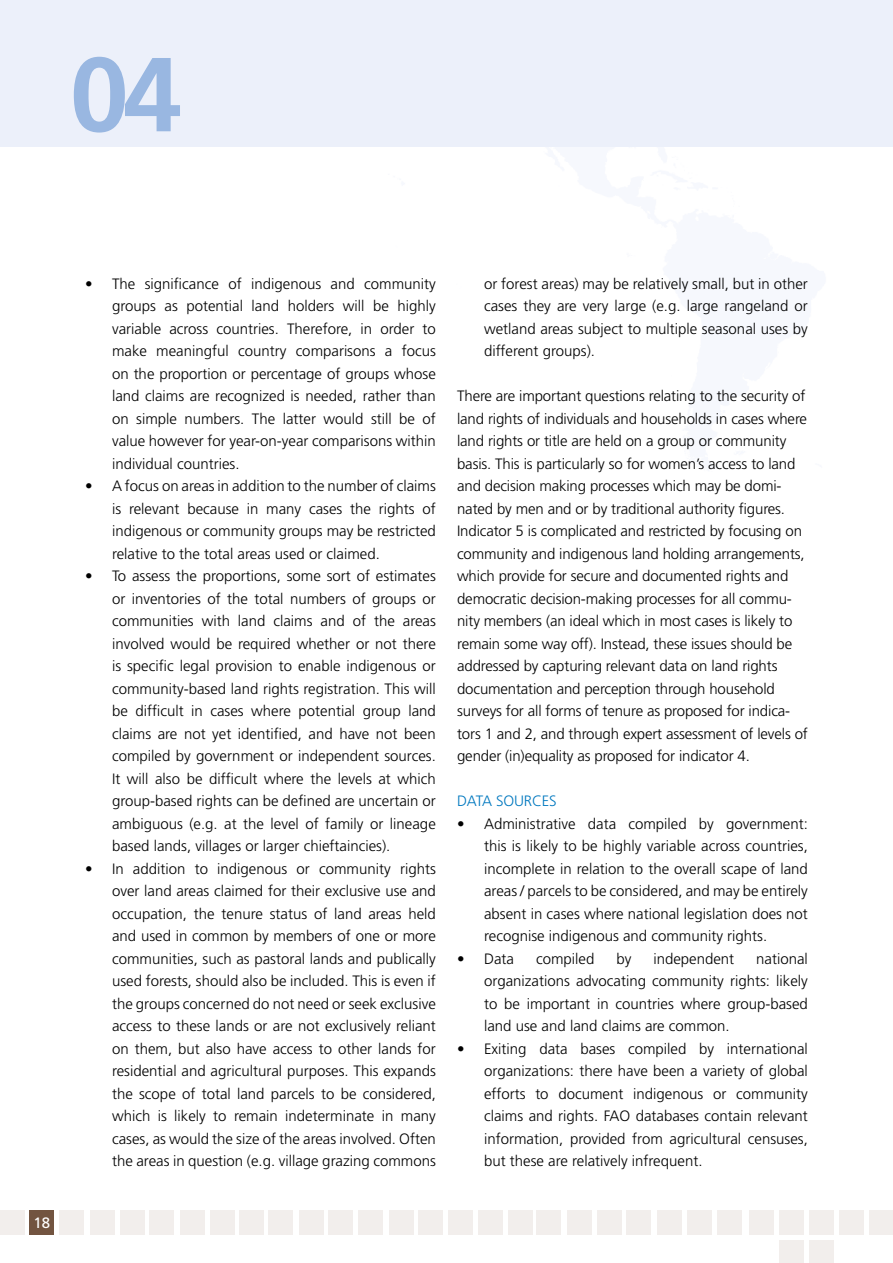
<style>
.page{position:relative;width:893px;height:1263px;background:#fff}
.page>*{position:absolute;margin:0;border:0;box-sizing:border-box;transform-origin:0 0}
.t1{font:700 105px "Frutiger";color:#99b7e1}
.t2{font:300 15px/22.5px "Frutiger";letter-spacing:-.01em;color:#000;text-align:justify}
.t3{font:300 15px "Frutiger LT";letter-spacing:-.01em;color:#0078bf}
.t4{font:15px "Frutiger";color:#fff}
</style>
<div class="page">
<div style="left:0;top:1210px;width:25px;height:25px;background:#f2eeec"></div>
<div style="left:180px;top:1210px;width:25px;height:25px;background:#f2eeec"></div>
<div style="left:389px;top:1210px;width:24px;height:25px;background:#f2eeec"></div>
<div style="left:657px;top:1210px;width:25px;height:25px;background:#f2eeec"></div>
<div style="left:210px;top:1210px;width:25px;height:25px;background:#f2eeec"></div>
<div style="left:478px;top:1210px;width:25px;height:25px;background:#f2eeec"></div>
<div style="left:418px;top:1210px;width:25px;height:25px;background:#f2eeec"></div>
<div style="left:687px;top:1210px;width:25px;height:25px;background:#f2eeec"></div>
<div style="left:59px;top:1210px;width:25px;height:25px;background:#f2eeec"></div>
<div style="left:268px;top:1210px;width:25px;height:25px;background:#f2eeec"></div>
<div style="left:536px;top:1210px;width:25px;height:25px;background:#f2eeec"></div>
<div style="left:239px;top:1210px;width:25px;height:25px;background:#f2eeec"></div>
<div style="left:508px;top:1210px;width:25px;height:25px;background:#f2eeec"></div>
<div style="left:448px;top:1210px;width:25px;height:25px;background:#f2eeec"></div>
<div style="left:717px;top:1210px;width:24px;height:25px;background:#f2eeec"></div>
<div style="left:90px;top:1210px;width:25px;height:25px;background:#f2eeec"></div>
<div style="left:299px;top:1210px;width:24px;height:25px;background:#f2eeec"></div>
<div style="left:567px;top:1210px;width:25px;height:25px;background:#f2eeec"></div>
<div style="left:120px;top:1210px;width:24px;height:25px;background:#f2eeec"></div>
<div style="left:328px;top:1210px;width:25px;height:25px;background:#f2eeec"></div>
<div style="left:597px;top:1210px;width:25px;height:25px;background:#f2eeec"></div>
<div style="left:149px;top:1210px;width:25px;height:25px;background:#f2eeec"></div>
<div style="left:358px;top:1210px;width:25px;height:25px;background:#f2eeec"></div>
<div style="left:626px;top:1210px;width:25px;height:25px;background:#f2eeec"></div>
<div style="left:749px;top:1210px;width:25px;height:25px;background:#f2eeec"></div>
<div style="left:779px;top:1210px;width:25px;height:25px;background:#f2eeec"></div>
<div style="left:779px;top:1240px;width:25px;height:23px;background:#f2eeec"></div>
<div style="left:809px;top:1210px;width:24px;height:25px;background:#f2eeec"></div>
<div style="left:809px;top:1240px;width:24px;height:23px;background:#f2eeec"></div>
<div style="left:840px;top:1210px;width:24px;height:25px;background:#f2eeec"></div>
<div style="left:869px;top:1210px;width:24px;height:25px;background:#f2eeec"></div>
<div style="left:30px;top:1210px;width:24px;height:25px;background:#725440"></div>
<div style="left:0;top:0;width:893px;height:147px;background:#ecf0fa"></div>
<h1 class="t1" style="left:70px;top:33px;width:113px">04</h1>
<p class="t4" style="left:33px;top:1214px;width:18px">18</p>
<p class="t2" style="left:112px;top:272px;width:325px;text-indent:-27px">• The significance of indigenous and community groups as potential land holders will be highly variable across countries. Therefore, in order to make meaningful country comparisons a focus on the proportion or percentage of groups whose land claims are recognized is needed, rather than on simple numbers. The latter would still be of value however for year-on-year comparisons within individual countries.</p>
<p class="t2" style="left:112px;top:475px;width:325px;text-indent:-27px">• A focus on areas in addition to the number of claims is relevant because in many cases the rights of indigenous or community groups may be restricted relative to the total areas used or claimed.</p>
<p class="t2" style="left:112px;top:565px;width:325px;text-indent:-27px">• To assess the proportions, some sort of estimates or inventories of the total numbers of groups or communities with land claims and of the areas involved would be required whether or not there is specific legal provision to enable indigenous or community-based land rights registration. This will be difficult in cases where potential group land claims are not yet identified, and have not been compiled by government or independent sources.<br>It will also be difficult where the levels at which group-based rights can be defined are uncertain or ambiguous (e.g. at the level of family or lineage based lands, villages or larger chieftaincies).</p>
<p class="t2" style="left:112px;top:857px;width:325px;text-indent:-27px">• In addition to indigenous or community rights over land areas claimed for their exclusive use and occupation, the tenure status of land areas held and used in common by members of one or more communities, such as pastoral lands and publically used forests, should also be included. This is even if the groups concerned do not need or seek exclusive access to these lands or are not exclusively reliant on them, but also have access to other lands for residential and agricultural purposes. This expands the scope of total land parcels to be considered, which is likely to remain indeterminate in many cases, as would the size of the areas involved. Often the areas in question (e.g. village grazing commons</p>
<p class="t2" style="left:484px;top:272px;width:325px">or forest areas) may be relatively small, but in other cases they are very large (e.g. large rangeland or wetland areas subject to multiple seasonal uses by different groups).</p>
<p class="t2" style="left:457px;top:385px;width:352px;text-align:left">There are important questions relating to the security of land rights of individuals and households in cases where land rights or title are held on a group or community basis. This is particularly so for women’s access to land and decision making processes which may be domi&shy;nated by men and or by traditional authority figures.<br>Indicator 5 is complicated and restricted by focusing on community and indigenous land holding arrangements, which provide for secure and documented rights and democratic decision-making processes for all commu&shy;nity members (an ideal which in most cases is likely to remain some way off). Instead, these issues should be addressed by capturing relevant data on land rights documentation and perception through household surveys for all forms of tenure as proposed for indica&shy;tors 1 and 2, and through expert assessment of levels of gender (in)equality as proposed for indicator 4.</p>
<p class="t3" style="left:457px;top:793px;width:101px">DATA SOURCES</p>
<p class="t2" style="left:484px;top:812px;width:325px;text-indent:-27px">• Administrative data compiled by government: this is likely to be highly variable across countries, incomplete in relation to the overall scape of land areas / parcels to be considered, and may be entirely absent in cases where national legislation does not recognise indigenous and community rights.</p>
<p class="t2" style="left:457px;top:947px;width:58px">• Data</p>
<p class="t2" style="left:536px;top:947px;width:60px">compiled</p>
<p class="t2" style="left:616px;top:947px;width:16px">by</p>
<p class="t2" style="left:653px;top:947px;width:82px">independent</p>
<p class="t2" style="left:484px;top:947px;width:325px;text-indent:272px">national organizations advocating community rights: likely to be important in countries where group-based land use and land claims are common.</p>
<p class="t2" style="left:484px;top:1037px;width:325px;text-indent:-27px">• Exiting data bases compiled by international organizations: there have been a variety of global efforts to document indigenous or community claims and rights. FAO databases contain relevant information, provided from agricultural censuses, but these are relatively infrequent.</p>
</div>
